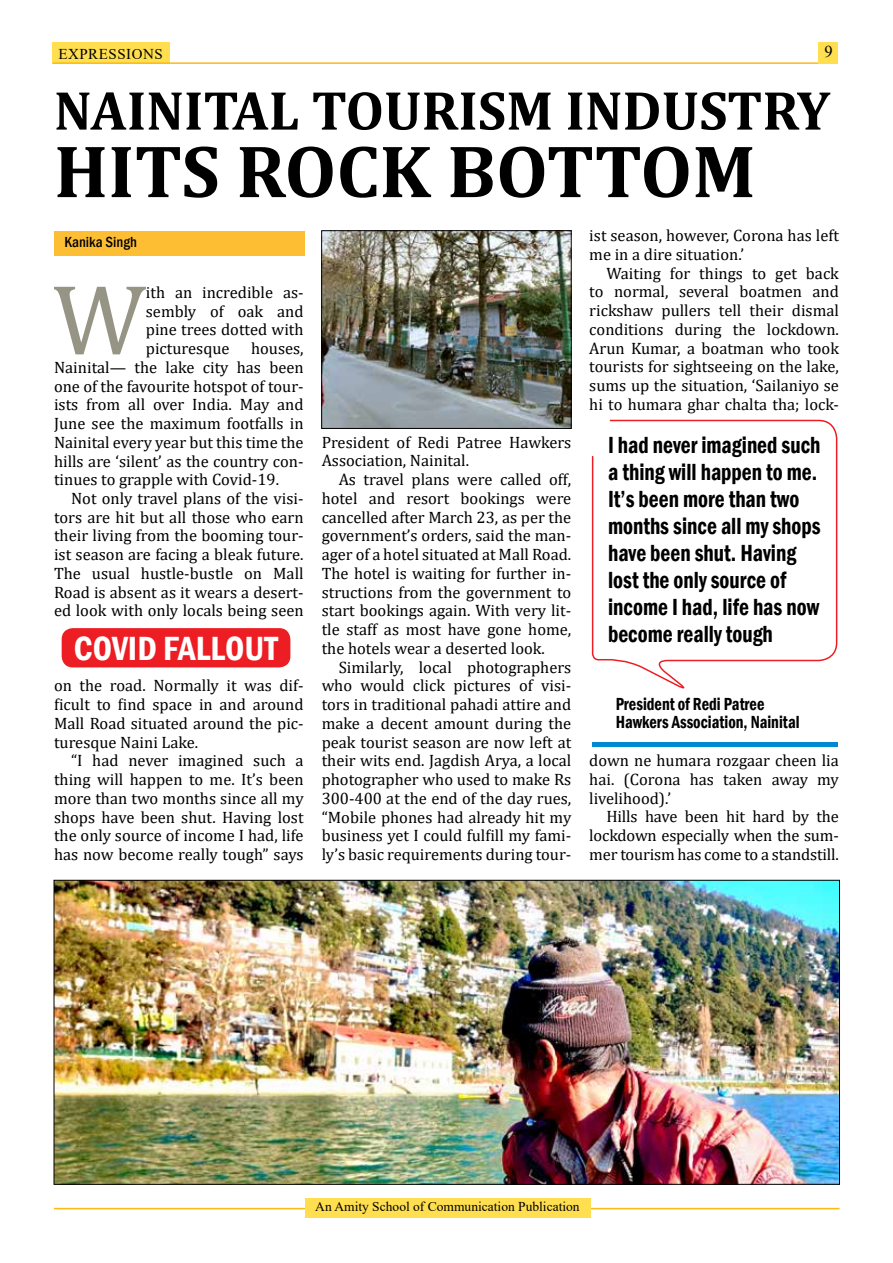
<style>
.page{position:relative;width:893px;height:1263px;background:#fff}
.page>*{position:absolute;margin:0;border:0;box-sizing:border-box;transform-origin:0 0}
.t1{font:100.95px "Cambria";color:#959485}
.t2{font:700 75px "Cambria";color:#000}
.t3{font:700 55.5px "Cambria";color:#000}
.t4{font:600 condensed 34.5px "Franklin Gothic";color:#fff}
.t5{font:600 condensed 24px/27px "Franklin Gothic";color:#000;scale:.9 1}
.t6{font:600 condensed 18px/18px "Franklin Gothic";color:#000;scale:.9 1}
.t7{font:16.5px/18.8px "Cambria";color:#000;text-align:justify}
.t8{font:16.5px "Times New Roman";color:#000}
.t9{font:15px "Times New Roman";letter-spacing:.035em;color:#000}
.t10{font:500 condensed 15px "Franklin Gothic";color:#000}
.t11{font:13.5px "Times New Roman";color:#000}
</style>
<div class="page">
<div style="left:53px;top:42px;width:117px;height:22px;background:#ffdf4f"></div>
<hr style="left:53px;top:62px;width:785px;height:2px;background:#fdb913">
<div style="left:818px;top:42px;width:20px;height:21px;background:#ffdf4f"></div>
<hr style="left:54px;top:1208px;width:785px;height:1px;background:#fdb913">
<div style="left:305px;top:1198px;width:285px;height:20px;background:#ffdf4f"></div>
<div style="left:54px;top:231px;width:250px;height:25px;background:#febe33"></div>
<svg style="left:591px;top:419px;width:247px;height:270px"></svg>
<hr style="left:592px;top:742px;width:245px;height:4px;background:#0089cf">
<img style="left:56px;top:882px;width:782px;height:300px">
<img style="left:323px;top:232px;width:246px;height:195px">
<div style="left:321px;top:230px;width:250px;height:199px;border:1px solid #000"></div>
<div style="left:62px;top:628px;width:228px;height:39px;background:#ed1d24;border-radius:11px"></div>
<p class="t9" style="left:58px;top:43px;width:51px">Express</p>
<p class="t9" style="left:126px;top:43px;width:36px">ions</p>
<p class="t8" style="left:824px;top:40px;width:10px">9</p>
<h3 class="t3" style="left:54px;top:71px;width:777px">NAINITAL TOURISM INDUSTRY</h3>
<h2 class="t2" style="left:54px;top:119px;width:703px">HITS ROCK BOTTOM</h2>
<p class="t10" style="left:64px;top:232px;width:74px">Kanika Singh</p>
<h1 class="t1" style="left:53px;top:260px;width:94px">W</h1>
<p class="t7" style="left:146px;top:283px;width:159px">ith an incredible as&shy;sembly of oak and pine trees dotted with picturesque</p>
<p class="t7" style="left:54px;top:339px;width:251px;text-indent:197px">houses, Nainital— the lake city has been one of the favourite hotspot of tour&shy;ists from all over India. May and June see the maximum footfalls in Nainital every year but this time the hills are ‘silent’ as the country con&shy;tinues to grapple with Covid-19.</p>
<p class="t7" style="left:54px;top:489px;width:251px;text-indent:17px">Not only travel plans of the visi&shy;tors are hit but all those who earn their living from the booming tour&shy;ist season are facing a bleak future.<br>The usual hustle-bustle on Mall Road is absent as it wears a desert&shy;ed look with only locals being seen</p>
<h3 class="t4" style="left:74px;top:625px;width:206px">Covid fallout</h3>
<p class="t7" style="left:54px;top:676px;width:251px">on the road. Normally it was dif&shy;ficult to find space in and around Mall Road situated around the pic&shy;turesque Naini Lake.</p>
<p class="t7" style="left:54px;top:751px;width:251px;text-indent:17px">“I had never imagined such a thing will happen to me. It’s been more than two months since all my shops have been shut. Having lost the only source of income I had, life has now become really tough” says</p>
<p class="t7" style="left:322px;top:433px;width:251px">President of Redi Patree Hawkers<br>Association, Nainital.</p>
<p class="t7" style="left:322px;top:470px;width:251px;text-indent:17px">As travel plans were called off, hotel and resort bookings were cancelled after March 23, as per the government’s orders, said the man&shy;ager of a hotel situated at Mall Road.<br>The hotel is waiting for further in&shy;structions from the government to start bookings again. With very lit&shy;tle staff as most have gone home, the hotels wear a deserted look.</p>
<p class="t7" style="left:322px;top:657px;width:251px;text-indent:17px">Similarly, local photographers who would click pictures of visi&shy;tors in traditional pahadi attire and make a decent amount during the peak tourist season are now left at their wits end. Jagdish Arya, a local photographer who used to make Rs 300-400 at the end of the day rues, “Mobile phones had already hit my business yet I could fulfill my fami&shy;ly’s basic requirements during tour-</p>
<p class="t7" style="left:589px;top:226px;width:251px">ist season, however, Corona has left me in a dire situation.’</p>
<p class="t7" style="left:589px;top:264px;width:251px;text-indent:17px">Waiting for things to get back to normal, several boatmen and rickshaw pullers tell their dismal conditions during the lockdown.<br>Arun Kumar, a boatman who took tourists for sightseeing on the lake, sums up the situation, ‘Sailaniyo se hi to humara ghar chalta tha; lock-</p>
<h3 class="t5" style="left:608px;top:431px;width:238px">I had never imagined such a thing will happen to me.<br>It’s been more than two months since all my shops have been shut. Having lost the only source of income I had, life has now become really tough</h3>
<p class="t6" style="left:616px;top:695px;width:206px">President of Redi Patree<br>Hawkers Association, Nainital</p>
<p class="t7" style="left:589px;top:751px;width:251px">down ne humara rozgaar cheen lia hai. (Corona has taken away my livelihood).’</p>
<p class="t7" style="left:589px;top:807px;width:251px;text-indent:17px">Hills have been hit hard by the lockdown especially when the sum&shy;mer tourism has come to a standstill.</p>
<p class="t11" style="left:315px;top:1197px;width:266px">An Amity School of Communication Publication</p>
</div>
